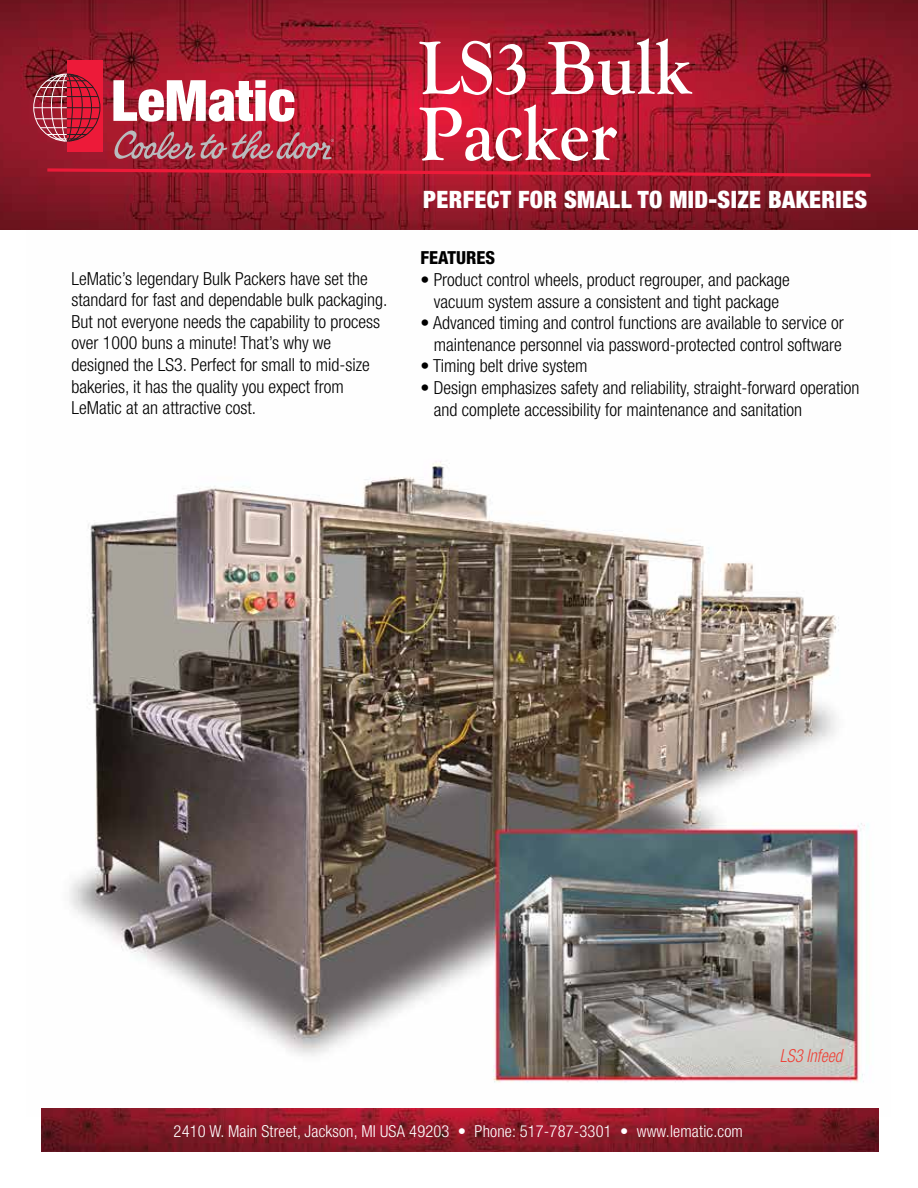
<style>
.page{position:relative;width:918px;height:1188px;background:#fff}
.page>*{position:absolute;margin:0;border:0;box-sizing:border-box;transform-origin:0 0}
.t1{font:700 78.3px/66px "Goudy Old Style T";letter-spacing:-.005em;color:#fff;scale:.92 1}
.t2{font:900 condensed 24px "Helvetica Neue";letter-spacing:.015em;color:#fff}
.t3{font:300 condensed 18px/21.6px "Helvetica Neue";color:#000}
.t4{font:italic 300 condensed 18px "Helvetica Neue";letter-spacing:-.005em;color:#ee4137;scale:.92 1}
.t5{font:800 condensed 18px "Helvetica Neue";color:#000}
.t6{font:300 condensed 16.5px "Helvetica Neue";letter-spacing:.01em;color:#fff}
</style>
<div class="page">
<img style="left:69px;top:461px;width:810px;height:655px">
<img style="left:0;top:0;width:918px;height:230px">
<svg style="left:44px;top:167px;width:830px;height:11px"></svg>
<div style="left:67px;top:61px;width:36px;height:91px;background:#ed1a39"></div>
<svg style="left:113px;top:80px;width:181px;height:42px"></svg>
<svg style="left:33px;top:73px;width:68px;height:78px"></svg>
<svg style="left:114px;top:130px;width:81px;height:29px"></svg>
<svg style="left:201px;top:131px;width:133px;height:28px"></svg>
<img style="left:41px;top:1108px;width:837px;height:43px">
<p class="t3" style="left:72px;top:267px;width:318px">LeMatic’s legendary Bulk Packers have set the standard for fast and dependable bulk packaging.<br>But not everyone needs the capability to process over 1000 buns a minute! That’s why we designed the LS3. Perfect for small to mid-size bakeries, it has the quality you expect from LeMatic at an attractive cost.</p>
<h1 class="t1" style="left:419px;top:36px;width:298px">LS3 Bulk<br>Packer</h1>
<h2 class="t2" style="left:423px;top:185px;width:445px">PERFECT FOR SMALL TO MID-SIZE BAKERIES</h2>
<p class="t5" style="left:420px;top:247px;width:76px">FEATURES</p>
<p class="t3" style="left:420px;top:269px;width:371px;text-align:center">• Product control wheels, product regrouper, and package vacuum system assure a consistent and tight package</p>
<p class="t3" style="left:420px;top:312px;width:425px;text-align:right">• Advanced timing and control functions are available to service or maintenance personnel via password-protected control software</p>
<p class="t3" style="left:420px;top:355px;width:169px">• Timing belt drive system</p>
<p class="t3" style="left:434px;top:377px;width:427px;text-indent:-14px">• Design emphasizes safety and reliability, straight-forward operation and complete accessibility for maintenance and sanitation</p>
<p class="t4" style="left:780px;top:1045px;width:69px">LS3 Infeed</p>
<p class="t6" style="left:174px;top:1121px;width:571px">2410 W. Main Street, Jackson, MI USA 49203 • Phone: 517-787-3301 • www.lematic.com</p>
</div>
